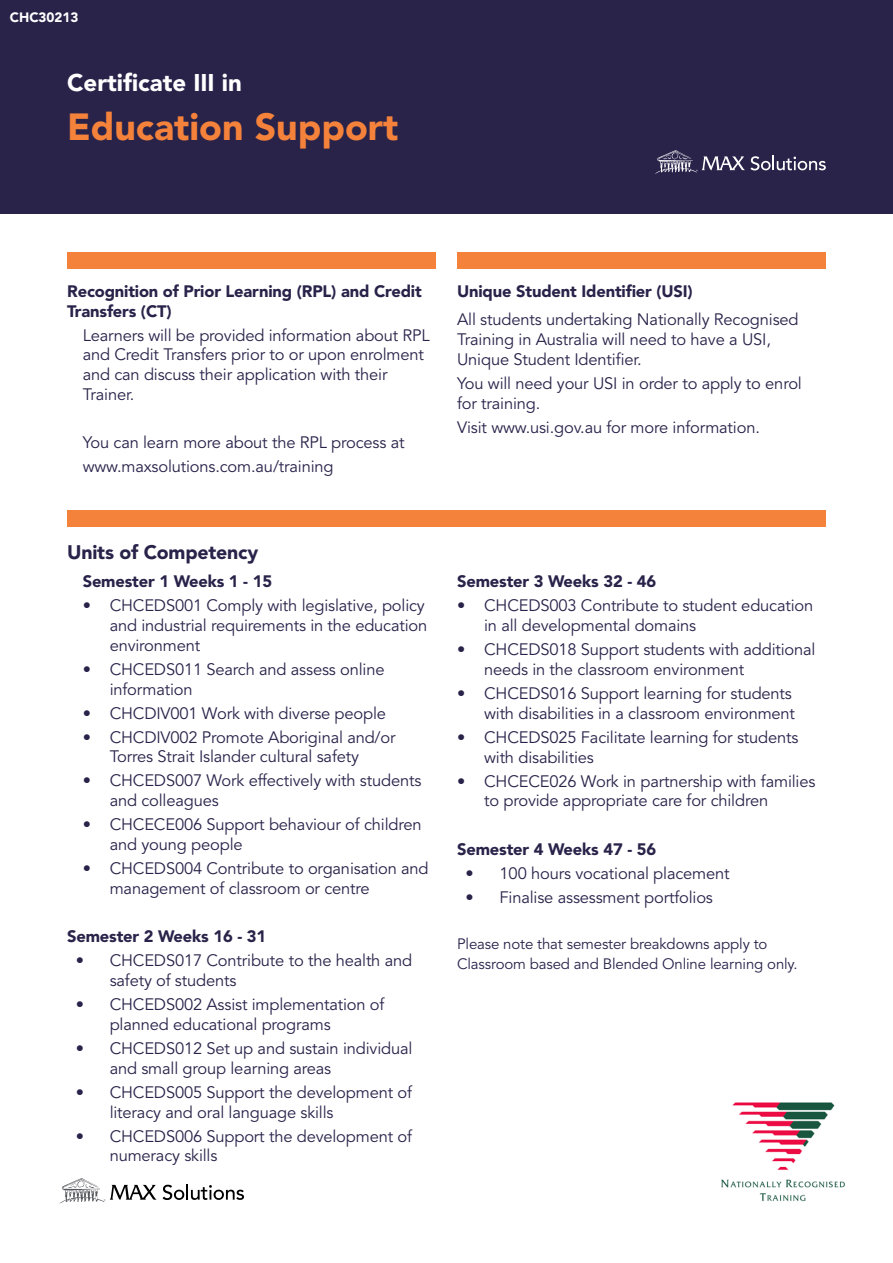
<style>
.page{position:relative;width:893px;height:1263px;background:#fff}
.page>*{position:absolute;margin:0;border:0;box-sizing:border-box;transform-origin:0 0}
.Qualification_title{font:900 37.5px "Avenir";color:#f4823b}
.Qualification_title-2{font:900 24px "Avenir";color:#fff}
.Header_-_copy{font:900 19.5px "Avenir";letter-spacing:-.01em;color:#29234a}
.Bullets{font:16.5px/19.8px "Avenir";letter-spacing:-.01em;color:#29234a}
.Bullets-2{font:900 16.5px/19.8px "Avenir";letter-spacing:-.01em;color:#29234a}
.Header_-_copy-2{font:900 16.5px "Avenir";letter-spacing:-.01em;color:#29234a}
.Bullets-3{font:15px/19.8px "Avenir";letter-spacing:-.01em;color:#29234a}
.Qualification_title-3{font:900 13.5px "Avenir";color:#fff}
</style>
<div class="page">
<div style="left:0;top:0;width:893px;height:213px;background:#29234a"></div>
<div style="left:67px;top:252px;width:369px;height:17px;background:#f4823b"></div>
<div style="left:457px;top:252px;width:369px;height:17px;background:#f4823b"></div>
<div style="left:67px;top:510px;width:759px;height:17px;background:#f4823b"></div>
<svg style="left:60px;top:1178px;width:97px;height:25px"></svg>
<svg style="left:163px;top:1184px;width:81px;height:16px"></svg>
<svg style="left:655px;top:150px;width:171px;height:24px"></svg>
<img style="left:721px;top:1102px;width:124px;height:100px">
<p class="Qualification_title-3" style="left:10px;top:9px;width:70px">CHC30213</p>
<p class="Qualification_title-3" style="left:10px;top:9px;width:67px">BSB30715</p>
<p class="Qualification_title-2" style="left:67px;top:68px;width:176px">Certificate III in</p>
<p class="Qualification_title" style="left:67px;top:105px;width:333px">Education Support</p>
<p class="Bullets-2" style="left:67px;top:281px;width:356px">Recognition of Prior Learning (RPL) and Credit<br>Transfers (CT)</p>
<p class="Bullets" style="left:83px;top:325px;width:349px">Learners will be provided information about RPL and Credit Transfers prior to or upon enrolment and can discuss their application with their Trainer.</p>
<p class="Bullets" style="left:83px;top:433px;width:323px">You can learn more about the RPL process at</p>
<p class="Bullets" style="left:83px;top:457px;width:252px">www.maxsolutions.com.au/training</p>
<p class="Header_-_copy" style="left:67px;top:540px;width:193px">Units of Competency</p>
<p class="Bullets-2" style="left:83px;top:571px;width:191px">Semester 1 Weeks 1 - 15</p>
<p class="Bullets" style="left:110px;top:596px;width:319px;text-indent:-27px">• CHCEDS001 Comply with legislative, policy and industrial requirements in the education environment</p>
<p class="Bullets" style="left:110px;top:659px;width:276px;text-indent:-27px">• CHCEDS011 Search and assess online information</p>
<p class="Bullets" style="left:83px;top:703px;width:305px">• CHCDIV001 Work with diverse people</p>
<p class="Bullets" style="left:83px;top:727px;width:314px;text-align:center">• CHCDIV002 Promote Aboriginal and/or<br>Torres Strait Islander cultural safety</p>
<p class="Bullets" style="left:110px;top:771px;width:313px;text-indent:-27px">• CHCEDS007 Work effectively with students and colleagues</p>
<p class="Bullets" style="left:110px;top:815px;width:313px;text-indent:-27px">• CHCECE006 Support behaviour of children and young people</p>
<p class="Bullets" style="left:110px;top:859px;width:320px;text-indent:-27px">• CHCEDS004 Contribute to organisation and management of classroom or centre</p>
<p class="Bullets-2" style="left:67px;top:926px;width:201px">Semester 2 Weeks 16 - 31</p>
<p class="Bullets" style="left:110px;top:951px;width:304px;text-indent:-34px">• CHCEDS017 Contribute to the health and safety of students</p>
<p class="Bullets" style="left:110px;top:995px;width:276px;text-indent:-34px">• CHCEDS002 Assist implementation of planned educational programs</p>
<p class="Bullets" style="left:110px;top:1039px;width:304px;text-indent:-34px">• CHCEDS012 Set up and sustain individual and small group learning areas</p>
<p class="Bullets" style="left:110px;top:1082px;width:304px;text-indent:-34px">• CHCEDS005 Support the development of literacy and oral language skills</p>
<p class="Bullets" style="left:110px;top:1126px;width:304px;text-indent:-34px">• CHCEDS006 Support the development of numeracy skills</p>
<p class="Header_-_copy-2" style="left:457px;top:281px;width:237px">Unique Student Identifier (USI)</p>
<p class="Bullets" style="left:457px;top:310px;width:343px">All students undertaking Nationally Recognised<br>Training in Australia will need to have a USI,<br>Unique Student Identifier.</p>
<p class="Bullets" style="left:457px;top:374px;width:346px">You will need your USI in order to apply to enrol for training.</p>
<p class="Bullets" style="left:457px;top:417px;width:304px">Visit www.usi.gov.au for more information.</p>
<p class="Bullets-2" style="left:457px;top:571px;width:201px">Semester 3 Weeks 32 - 46</p>
<p class="Bullets" style="left:484px;top:596px;width:331px;text-indent:-27px">• CHCEDS003 Contribute to student education in all developmental domains</p>
<p class="Bullets" style="left:484px;top:640px;width:333px;text-indent:-27px">• CHCEDS018 Support students with additional needs in the classroom environment</p>
<p class="Bullets" style="left:457px;top:684px;width:339px;text-align:right">• CHCEDS016 Support learning for students with disabilities in a classroom environment</p>
<p class="Bullets" style="left:484px;top:728px;width:316px;text-indent:-27px">• CHCEDS025 Facilitate learning for students with disabilities</p>
<p class="Bullets" style="left:484px;top:771px;width:333px;text-indent:-27px">• CHCECE026 Work in partnership with families to provide appropriate care for children</p>
<p class="Bullets-2" style="left:457px;top:839px;width:201px">Semester 4 Weeks 47 - 56</p>
<p class="Bullets" style="left:466px;top:863px;width:265px">• 100 hours vocational placement</p>
<p class="Bullets" style="left:466px;top:887px;width:249px">• Finalise assessment portfolios</p>
<p class="Bullets-3" style="left:457px;top:934px;width:342px">Please note that semester breakdowns apply to<br>Classroom based and Blended Online learning only.</p>
</div>
